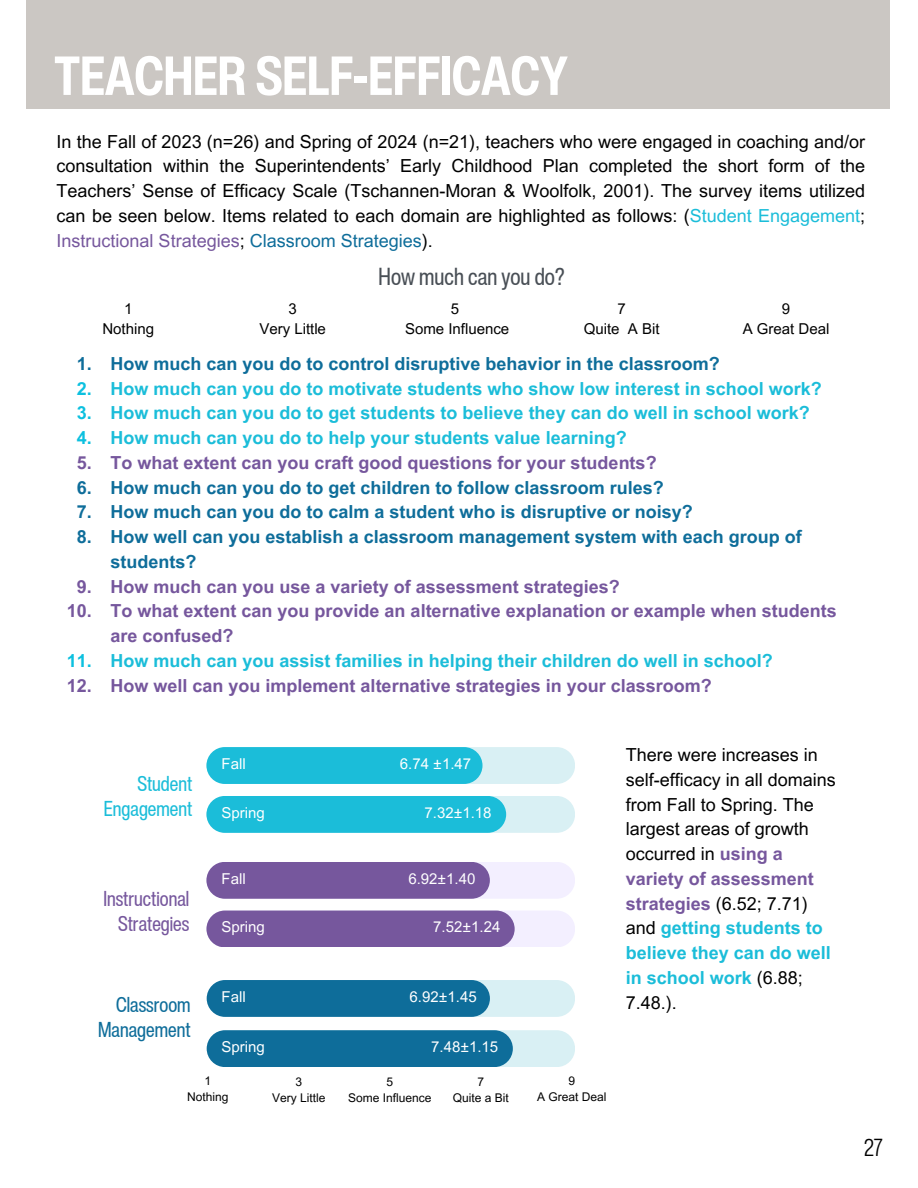
<style>
.page{position:relative;width:918px;height:1188px;background:#fff}
.page>*{position:absolute;margin:0;border:0;box-sizing:border-box;transform-origin:0 0}
.t1{font:700 condensed 54px "Helvetica Now Display";color:#fff}
.t2{font:condensed 24px "Helvetica Now Display";color:#494f56}
.t3{font:300 condensed 24px "Helvetica Now Display";color:#000}
.t4{font:condensed 21px/24.8px "Helvetica Now Display";color:#76579d;text-align:right}
.t5{font:condensed 21px/24.8px "Helvetica Now Display";color:#0e6d9a;text-align:right}
.t6{font:condensed 21px/24.8px "Helvetica Now Display";color:#1bbdd9;text-align:right}
.t7{font:700 18px/24.8px "Arial MT Pro";color:#76579d}
.t8{font:18px/24.8px "Arial MT Pro";color:#000;text-align:justify}
.t9{font:700 18px/24.8px "Arial MT Pro";color:#0e6d9a;text-align:justify}
.t10{font:700 18px/24.8px "Arial MT Pro";color:#0cc0df}
.t11{font:15px "Arial MT Pro";color:#fff}
.t12{font:15px/20.2px "Arial MT Pro";color:#000;text-align:center}
.t13{font:12px "Arial MT Pro";color:#000}
.s1{color:#1bbdd9}
.s2{color:#76579d}
.s3{color:#0e6d9a}
.s4{color:#0cc0df}
.s5{font-weight:700;color:#76579d}
.s6{font-weight:700;color:#1bbdd9}
</style>
<div class="page">
<div style="left:26px;top:0;width:864px;height:108px;background:#cbc7c3"></div>
<div style="left:206px;top:747px;width:369px;height:37px;background:#d9f0f4;border-radius:18px"></div>
<div style="left:206px;top:747px;width:277px;height:37px;background:#1bbdd9;border-radius:18px"></div>
<div style="left:206px;top:862px;width:369px;height:37px;background:#f3efff;border-radius:18px"></div>
<div style="left:206px;top:862px;width:284px;height:37px;background:#76579d;border-radius:18px"></div>
<div style="left:207px;top:980px;width:368px;height:37px;background:#d9f0f4;border-radius:18px"></div>
<div style="left:207px;top:980px;width:283px;height:37px;background:#0e6d9a;border-radius:18px"></div>
<div style="left:206px;top:796px;width:369px;height:37px;background:#d9f0f4;border-radius:18px"></div>
<div style="left:206px;top:796px;width:300px;height:37px;background:#1bbdd9;border-radius:18px"></div>
<div style="left:206px;top:911px;width:369px;height:36px;background:#f3efff;border-radius:18px"></div>
<div style="left:206px;top:911px;width:309px;height:36px;background:#76579d;border-radius:18px"></div>
<div style="left:207px;top:1030px;width:368px;height:37px;background:#d9f0f4;border-radius:18px"></div>
<div style="left:207px;top:1030px;width:306px;height:37px;background:#0e6d9a;border-radius:18px"></div>
<h3 class="t1" style="left:54px;top:35px;width:515px">TEACHER SELF-EFFICACY</h3>
<h5 class="t8" style="left:57px;top:131px;width:810px">In the Fall of 2023 (n=26) and Spring of 2024 (n=21), teachers who were engaged in coaching and/or consultation within the Superintendents’ Early Childhood Plan completed the short form of the Teachers’ Sense of Efficacy Scale (Tschannen-Moran &amp; Woolfolk, 2001). The survey items utilized can be seen below. Items related to each domain are highlighted as follows: (<span class="s1">Student Engagement</span>; <span class="s2">Instructional Strategies</span>; <span class="s3">Classroom Strategies</span>).</h5>
<h2 class="t2" style="left:379px;top:258px;width:187px">How much can you do?</h2>
<h6 class="t12" style="left:102px;top:300px;width:53px">1<br>Nothing</h6>
<h6 class="t12" style="left:259px;top:300px;width:68px">3<br>Very Little</h6>
<h6 class="t12" style="left:405px;top:300px;width:106px">5<br>Some Influence</h6>
<h6 class="t12" style="left:584px;top:300px;width:77px">7<br>Quite A Bit</h6>
<h6 class="t12" style="left:743px;top:300px;width:88px">9<br>A Great Deal</h6>
<h4 class="t9" style="left:77px;top:353px;width:17px">1.<br><span class="s4">2.<br>3.<br>4.<br></span><span class="s2">5.<br></span>6.<br>7.<br>8.</h4>
<h4 class="t7" style="left:67px;top:576px;width:27px;text-align:center">9.<br>10.</h4>
<h4 class="t10" style="left:67px;top:650px;width:27px">11.<br><span class="s2">12.</span></h4>
<h1 class="t7" style="left:111px;top:353px;width:728px"><span class="s3">How much can you do to control disruptive behavior in the classroom?<br></span><span class="s1">How much can you do to motivate students who show low interest in school work?<br>How much can you do to get students to believe they can do well in school work?<br>How much can you do to help your students value learning?<br></span>To what extent can you craft good questions for your students?<br><span class="s3">How much can you do to get children to follow classroom rules?<br>How much can you do to calm a student who is disruptive or noisy?<br>How well can you establish a classroom management system with each group of students?<br></span>How much can you use a variety of assessment strategies?<br>To what extent can you provide an alternative explanation or example when students are confused?<br><span class="s1">How much can you assist families in helping their children do well in school?<br></span>How well can you implement alternative strategies in your classroom?</h1>
<h6 class="t6" style="left:104px;top:771px;width:90px">Student<br>Engagement</h6>
<h6 class="t4" style="left:103px;top:886px;width:87px">Instructional<br>Strategies</h6>
<p class="t11" style="left:222px;top:758px;width:26px">Fall</p>
<p class="t11" style="left:222px;top:807px;width:45px">Spring</p>
<p class="t11" style="left:222px;top:873px;width:26px">Fall</p>
<p class="t11" style="left:222px;top:921px;width:45px">Spring</p>
<h6 class="t5" style="left:98px;top:992px;width:94px">Classroom<br>Management</h6>
<p class="t11" style="left:222px;top:991px;width:26px">Fall</p>
<h5 class="t11" style="left:222px;top:1041px;width:45px">Spring</h5>
<h6 class="t13" style="left:204px;top:1076px;width:8px">1</h6>
<h6 class="t13" style="left:187px;top:1092px;width:43px">Nothing</h6>
<h6 class="t13" style="left:295px;top:1077px;width:8px">3</h6>
<h3 class="t13" style="left:272px;top:1094px;width:55px">Very Little</h3>
<h6 class="t11" style="left:400px;top:758px;width:73px">6.74 ±1.47</h6>
<p class="t11" style="left:425px;top:807px;width:69px">7.32±1.18</p>
<h3 class="t11" style="left:408px;top:873px;width:69px">6.92±1.40</h3>
<p class="t11" style="left:433px;top:921px;width:69px">7.52±1.24</p>
<h6 class="t11" style="left:410px;top:991px;width:69px">6.92±1.45</h6>
<p class="t11" style="left:431px;top:1041px;width:69px">7.48±1.15</p>
<h6 class="t13" style="left:386px;top:1077px;width:8px">5</h6>
<h6 class="t13" style="left:348px;top:1094px;width:85px">Some Influence</h6>
<h6 class="t13" style="left:477px;top:1077px;width:8px">7</h6>
<h6 class="t13" style="left:453px;top:1094px;width:58px">Quite a Bit</h6>
<p class="t8" style="left:626px;top:745px;width:212px;text-align:left">There were increases in self-efficacy in all domains from Fall to Spring. The largest areas of growth occurred in <span class="s5">using a variety of assessment strategies</span> (6.52; 7.71) and <span class="s6">getting students to believe they can do well in school work</span> (6.88;<br>7.48.).</p>
<p class="t13" style="left:568px;top:1076px;width:8px">9</p>
<p class="t13" style="left:537px;top:1092px;width:71px">A Great Deal</p>
<h4 class="t3" style="left:864px;top:1130px;width:20px">27</h4>
</div>
